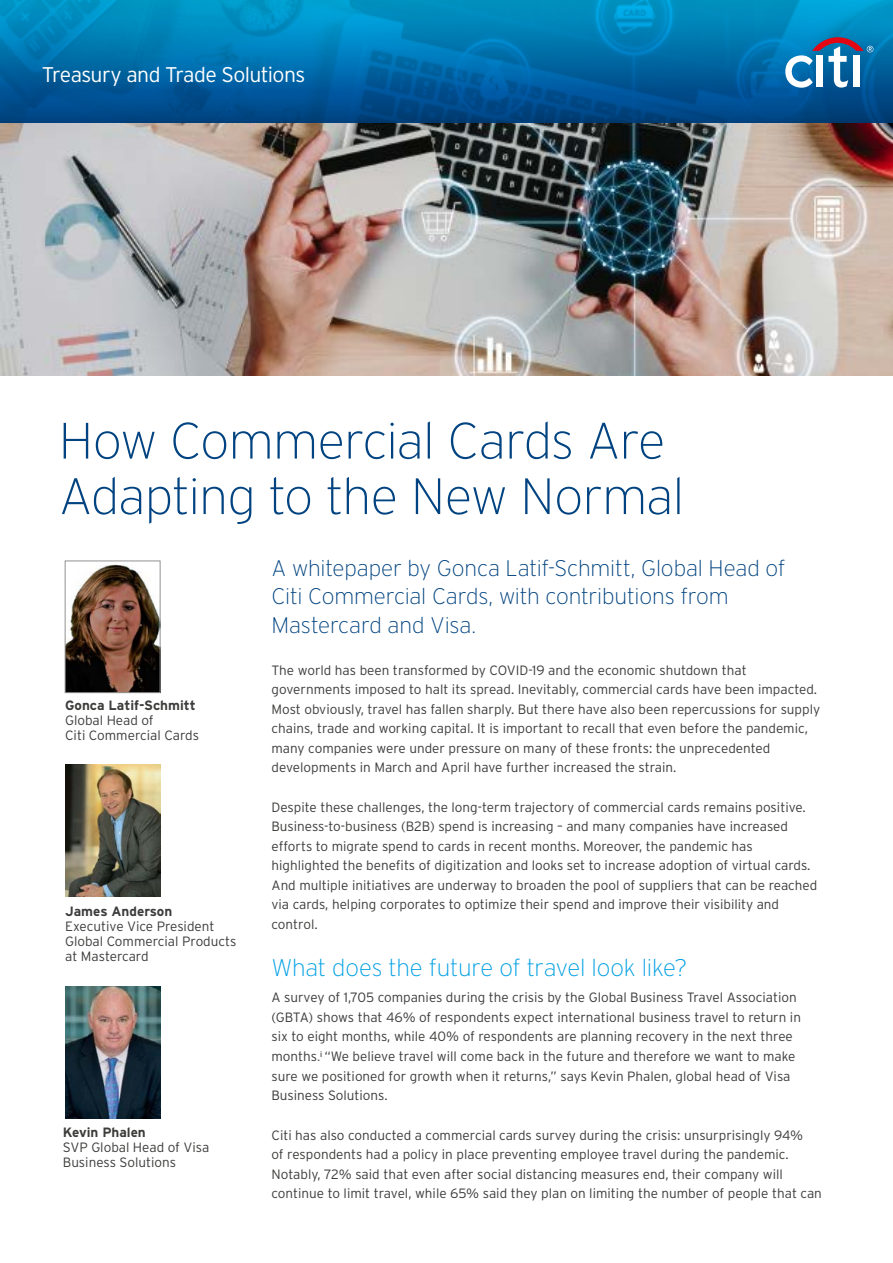
<style>
.page{position:relative;width:893px;height:1263px;background:#fff}
.page>*{position:absolute;margin:0;border:0;box-sizing:border-box;transform-origin:0 0}
.t1{font:200 51px/55.5px "Interstate";letter-spacing:-.015em;color:#004380}
.t2{font:200 24px "Interstate";letter-spacing:-.015em;color:#009fe3}
.t3{font:200 22.5px/28.5px "Interstate";letter-spacing:-.01em;color:#004380}
.t4{font:300 21.15px "Interstate";letter-spacing:-.03em;color:#fff}
.t5{font:300 13.5px/19.5px "Interstate";color:#3c3c3b}
.t6{font:700 13.5px "Interstate";color:#3c3c3b}
.s1{color:#6b6b6a}
</style>
<div class="page">
<img style="left:0;top:123px;width:893px;height:253px">
<svg style="left:0;top:0;width:893px;height:123px;background:#006da8"></svg>
<svg style="left:785px;top:37px;width:88px;height:51px"></svg>
<img style="left:67px;top:564px;width:91px;height:127px">
<div style="left:65px;top:561px;width:95px;height:132px;border:1px solid #929292"></div>
<img style="left:65px;top:765px;width:95px;height:131px">
<img style="left:65px;top:986px;width:95px;height:132px">
<h3 class="t4" style="left:42px;top:62px;width:265px">Treasury and Trade Solutions</h3>
<h1 class="t1" style="left:59px;top:412px;width:627px">How Commercial Cards Are<br>Adapting to the New Normal</h1>
<h3 class="t3" style="left:271px;top:553px;width:516px">A whitepaper by Gonca Latif-Schmitt, Global Head of<br>Citi Commercial Cards, with contributions from<br>Mastercard and Visa.</h3>
<p class="t6" style="left:65px;top:697px;width:132px">Gonca Latif-Schmitt</p>
<p class="t5" style="left:65px;top:712px;width:135px;line-height:15px">Global Head of<br>Citi Commercial Cards</p>
<p class="t6" style="left:65px;top:903px;width:109px">James Anderson</p>
<p class="t5" style="left:65px;top:919px;width:173px;line-height:15px">Executive Vice President<br>Global Commercial Products at Mastercard</p>
<p class="t6" style="left:63px;top:1124px;width:84px">Kevin Phalen</p>
<p class="t5" style="left:63px;top:1140px;width:148px;line-height:15px">SVP Global Head of Visa<br>Business Solutions</p>
<p class="t5" style="left:271px;top:660px;width:550px">The world has been transformed by COVID-19 and the economic shutdown that governments imposed to halt its spread. Inevitably, commercial cards have been impacted.<br>Most obviously, travel has fallen sharply. But there have also been repercussions for supply chains, trade and working capital. It is important to recall that even before the pandemic, many companies were under pressure on many of these fronts: the unprecedented developments in March and April have further increased the strain.</p>
<p class="t5" style="left:271px;top:797px;width:547px">Despite these challenges, the long-term trajectory of commercial cards remains positive.<br>Business-to-business (B2B) spend is increasing – and many companies have increased efforts to migrate spend to cards in recent months. Moreover, the pandemic has highlighted the benefits of digitization and looks set to increase adoption of virtual cards.<br>And multiple initiatives are underway to broaden the pool of suppliers that can be reached via cards, helping corporates to optimize their spend and improve their visibility and control.</p>
<h2 class="t2" style="left:271px;top:953px;width:417px">What does the future of travel look like?</h2>
<p class="t5" style="left:271px;top:988px;width:531px">A survey of 1,705 companies during the crisis by the Global Business Travel Association (GBTA) shows that 46% of respondents expect international business travel to return in six to eight months, while 40% of respondents are planning recovery in the next three months<span class="s1">.</span><sup>i</sup> “We believe travel will come back in the future and therefore we want to make sure we positioned for growth when it returns,” says Kevin Phalen, global head of Visa Business Solutions.</p>
<p class="t5" style="left:271px;top:1125px;width:552px">Citi has also conducted a commercial cards survey during the crisis: unsurprisingly 94%<br>of respondents had a policy in place preventing employee travel during the pandemic.<br>Notably, 72% said that even after social distancing measures end, their company will continue to limit travel, while 65% said they plan on limiting the number of people that can</p>
</div>
